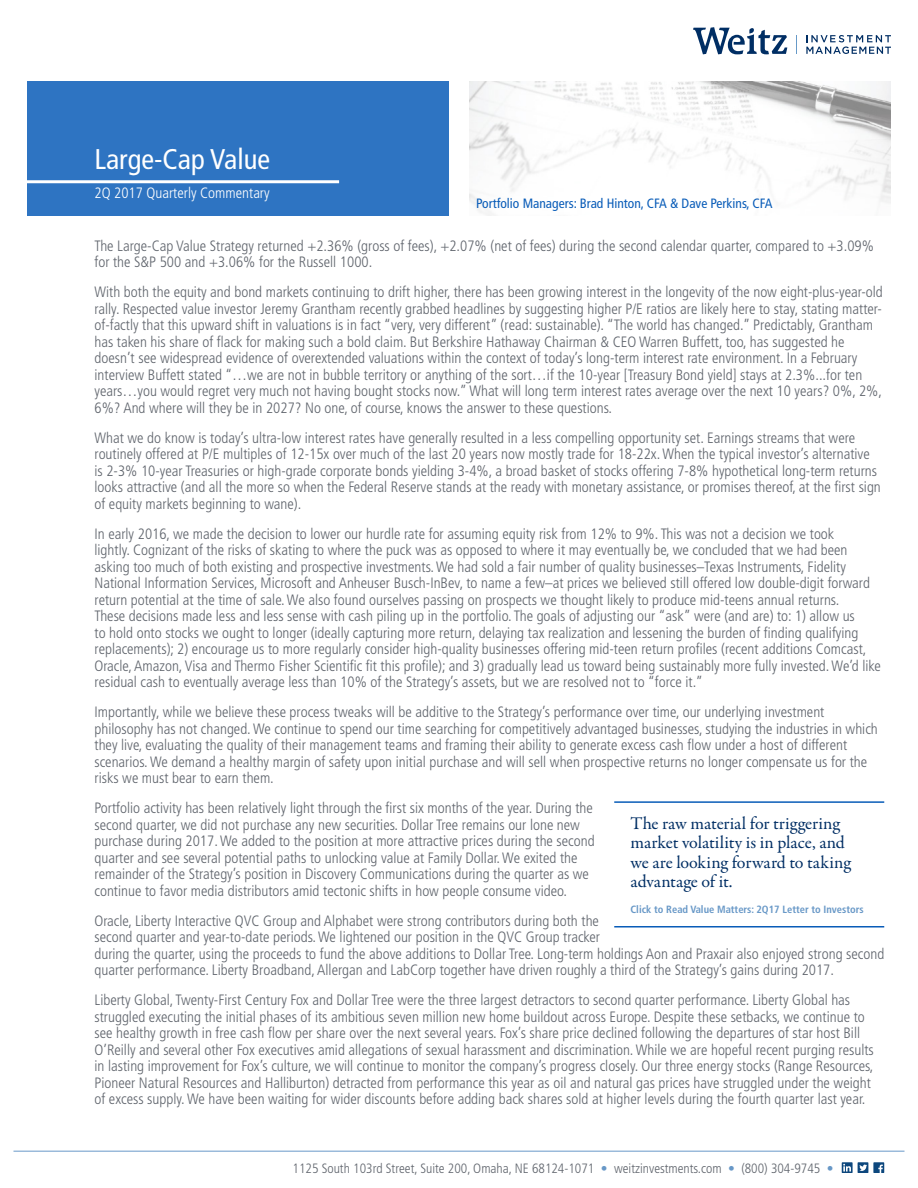
<style>
.page{position:relative;width:918px;height:1188px;background:#fff}
.page>*{position:absolute;margin:0;border:0;box-sizing:border-box;transform-origin:0 0}
.t1{font:condensed 28.5px "Frutiger LT Std";color:#fff}
.t2{font:18px/19.5px "Garamond Premr Pro";letter-spacing:-.005em;color:#002e64}
.t3{font:300 condensed 15px/16.5px "Frutiger LT Std";color:#60656d}
._03_sub-sub_head{font:300 condensed 15px "Frutiger LT Std";color:#fff}
.t4{font:300 condensed 13.5px "Frutiger LT Std";color:#60656d}
.t5{font:condensed 13.5px "Frutiger LT Std";color:#095cb8}
.t6{font:700 condensed 10.5px "Frutiger LT Std";color:#6898c7}
.s1{color:#6898c7}
</style>
<div class="page">
<svg style="left:806px;top:35px;width:85px;height:19px"></svg>
<svg style="left:693px;top:27px;width:94px;height:27px"></svg>
<svg style="left:796px;top:35px;width:1px;height:19px"></svg>
<hr style="left:14px;top:1151px;width:890px;height:1px;background:#6898c8">
<svg style="left:842px;top:1163px;width:42px;height:10px"></svg>
<div style="left:27px;top:81px;width:422px;height:135px;background:#2e74c2"></div>
<hr style="left:0;top:180px;width:339px;height:3px;background:#fff">
<img style="left:469px;top:81px;width:422px;height:135px">
<hr style="left:614px;top:801px;width:270px;height:2px;background:#095cb8">
<hr style="left:614px;top:926px;width:270px;height:2px;background:#095cb8">
<h1 class="t1" style="left:94px;top:143px;width:177px">Large-Cap Value</h1>
<p class="_03_sub-sub_head" style="left:94px;top:184px;width:177px">2Q 2017 Quarterly Commentary</p>
<p class="t5" style="left:476px;top:195px;width:298px">Portfolio Managers: Brad Hinton, CFA &amp; Dave Perkins, CFA</p>
<p class="t3" style="left:94px;top:237px;width:781px">The Large-Cap Value Strategy returned +2.36% (gross of fees), +2.07% (net of fees) during the second calendar quarter, compared to +3.09% for the S&amp;P 500 and +3.06% for the Russell 1000.</p>
<p class="t3" style="left:94px;top:284px;width:790px">With both the equity and bond markets continuing to drift higher, there has been growing interest in the longevity of the now eight-plus-year-old rally. Respected value investor Jeremy Grantham recently grabbed headlines by suggesting higher P/E ratios are likely here to stay, stating matter&shy;of-factly that this upward shift in valuations is in fact “very, very different” (read: sustainable). “The world has changed.” Predictably, Grantham has taken his share of flack for making such a bold claim. But Berkshire Hathaway Chairman &amp; CEO Warren Buffett, too, has suggested he doesn’t see widespread evidence of overextended valuations within the context of today’s long-term interest rate environment. In a February interview Buffett stated “…we are not in bubble territory or anything of the sort…if the 10-year [Treasury Bond yield] stays at 2.3%...for ten years…you would regret very much not having bought stocks now.” What will long term interest rates average over the next 10 years? 0%, 2%, 6%? And where will they be in 2027? No one, of course, knows the answer to these questions.</p>
<p class="t3" style="left:94px;top:429px;width:788px">What we do know is today’s ultra-low interest rates have generally resulted in a less compelling opportunity set. Earnings streams that were routinely offered at P/E multiples of 12-15x over much of the last 20 years now mostly trade for 18-22x. When the typical investor’s alternative is 2-3% 10-year Treasuries or high-grade corporate bonds yielding 3-4%, a broad basket of stocks offering 7-8% hypothetical long-term returns looks attractive (and all the more so when the Federal Reserve stands at the ready with monetary assistance, or promises thereof, at the first sign of equity markets beginning to wane).</p>
<p class="t3" style="left:94px;top:525px;width:788px">In early 2016, we made the decision to lower our hurdle rate for assuming equity risk from 12% to 9%. This was not a decision we took<br>lightly. Cognizant of the risks of skating to where the puck was as opposed to where it may eventually be, we concluded that we had been asking too much of both existing and prospective investments. We had sold a fair number of quality businesses–Texas Instruments, Fidelity National Information Services, Microsoft and Anheuser Busch-InBev, to name a few–at prices we believed still offered low double-digit forward return potential at the time of sale. We also found ourselves passing on prospects we thought likely to produce mid-teens annual returns.<br>These decisions made less and less sense with cash piling up in the portfolio. The goals of adjusting our “ask” were (and are) to: 1) allow us<br>to hold onto stocks we ought to longer (ideally capturing more return, delaying tax realization and lessening the burden of finding qualifying replacements); 2) encourage us to more regularly consider high-quality businesses offering mid-teen return profiles (recent additions Comcast, Oracle, Amazon, Visa and Thermo Fisher Scientific fit this profile); and 3) gradually lead us toward being sustainably more fully invested. We’d like residual cash to eventually average less than 10% of the Strategy’s assets, but we are resolved not to “force it.”</p>
<p class="t3" style="left:94px;top:704px;width:785px">Importantly, while we believe these process tweaks will be additive to the Strategy’s performance over time, our underlying investment philosophy has not changed. We continue to spend our time searching for competitively advantaged businesses, studying the industries in which they live, evaluating the quality of their management teams and framing their ability to generate excess cash flow under a host of different scenarios. We demand a healthy margin of safety upon initial purchase and will sell when prospective returns no longer compensate us for the risks we must bear to earn them.</p>
<p class="t3" style="left:94px;top:800px;width:502px">Portfolio activity has been relatively light through the first six months of the year. During the second quarter, we did not purchase any new securities. Dollar Tree remains our lone new purchase during 2017. We added to the position at more attractive prices during the second quarter and see several potential paths to unlocking value at Family Dollar. We exited the remainder of the Strategy’s position in Discovery Communications during the quarter as we continue to favor media distributors amid tectonic shifts in how people consume video.</p>
<p class="t3" style="left:94px;top:912px;width:791px">Oracle, Liberty Interactive QVC Group and Alphabet were strong contributors during both the<br>second quarter and year-to-date periods. We lightened our position in the QVC Group tracker<br>during the quarter, using the proceeds to fund the above additions to Dollar Tree. Long-term holdings Aon and Praxair also enjoyed strong second quarter performance. Liberty Broadband, Allergan and LabCorp together have driven roughly a third of the Strategy’s gains during 2017.</p>
<p class="t3" style="left:94px;top:992px;width:781px">Liberty Global, Twenty-First Century Fox and Dollar Tree were the three largest detractors to second quarter performance. Liberty Global has struggled executing the initial phases of its ambitious seven million new home buildout across Europe. Despite these setbacks, we continue to see healthy growth in free cash flow per share over the next several years. Fox’s share price declined following the departures of star host Bill O’Reilly and several other Fox executives amid allegations of sexual harassment and discrimination. While we are hopeful recent purging results in lasting improvement for Fox’s culture, we will continue to monitor the company’s progress closely. Our three energy stocks (Range Resources, Pioneer Natural Resources and Halliburton) detracted from performance this year as oil and natural gas prices have struggled under the weight of excess supply. We have been waiting for wider discounts before adding back shares sold at higher levels during the fourth quarter last year.</p>
<p class="t2" style="left:630px;top:814px;width:222px">The raw material for triggering market volatility is in place, and we are looking forward to taking advantage of it.</p>
<p class="t6" style="left:630px;top:903px;width:235px">Click to Read Value Matters: 2Q17 Letter to Investors</p>
<p class="t4" style="left:293px;top:1160px;width:543px">1125 South 103rd Street, Suite 200, Omaha, NE 68124-1071 <span class="s1">•</span> weitzinvestments.com <span class="s1">•</span> (800) 304-9745 <span class="s1">•</span></p>
</div>
